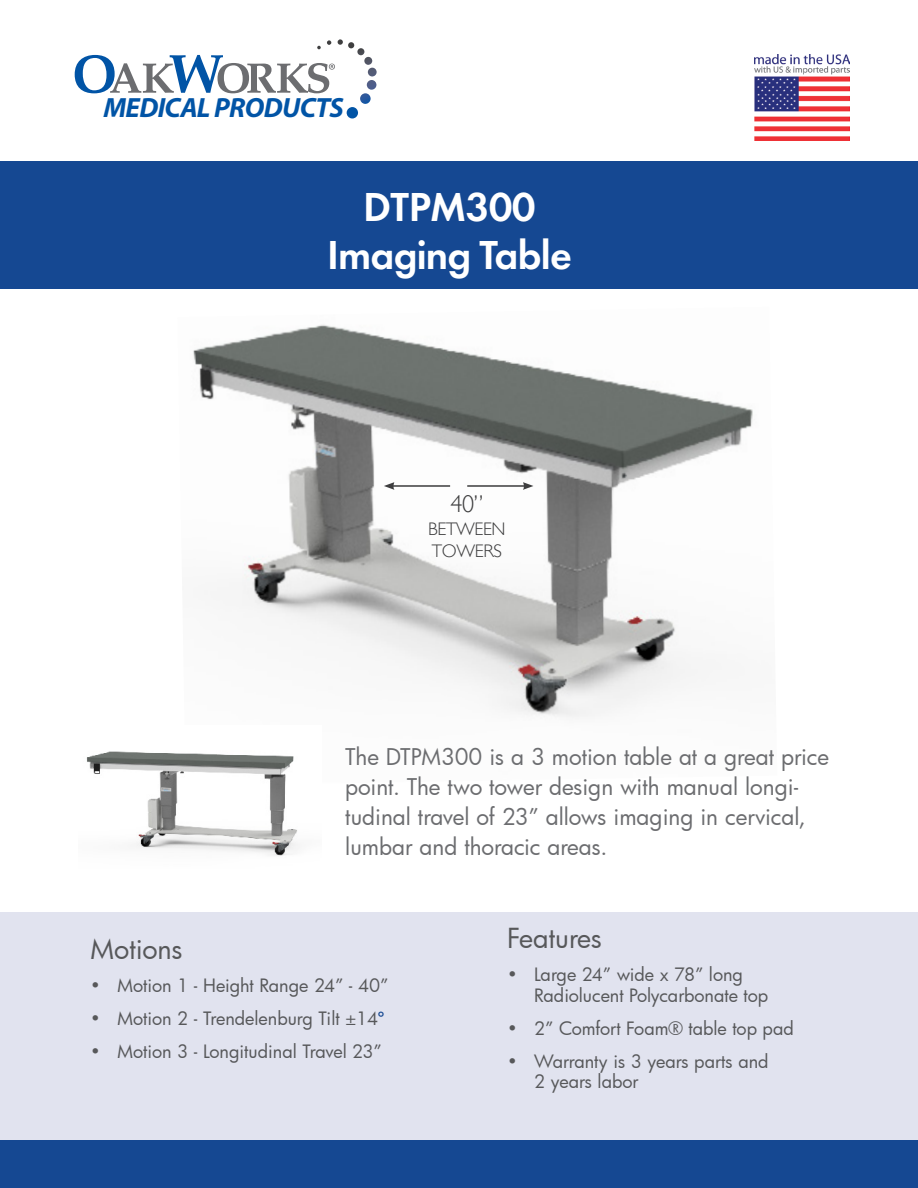
<style>
.page{position:relative;width:918px;height:1188px;background:#fff}
.page>*{position:absolute;margin:0;border:0;box-sizing:border-box;transform-origin:0 0}
.t1{font:600 42px "Futura PT";letter-spacing:-.02em;color:#fff}
.t2{font:italic 700 27.9px "Myriad Pro";letter-spacing:-.025em;color:#0154a6}
.t3{font:27px "Futura";color:#57585a}
.t4{font:300 24.15px "Gill Sans";color:#3e3e3f}
.t5{font:22.5px/30px "Futura";color:#6c6d70}
.t6{font:300 18.15px "Gill Sans";letter-spacing:-.02em;color:#3e3e3f}
.t7{font:18px/21px "Futura";color:#57585a}
.s1{font-size:17.55px}
.s2{font-size:17.55px;color:#154892}
</style>
<div class="page">
<img style="left:193px;top:324px;width:560px;height:394px">
<hr style="left:467px;top:485px;width:58px;height:2px;background:#3e3e3f">
<svg style="left:523px;top:482px;width:10px;height:8px"></svg>
<hr style="left:392px;top:485px;width:58px;height:2px;background:#3e3e3f">
<svg style="left:384px;top:482px;width:10px;height:8px"></svg>
<div style="left:0;top:913px;width:918px;height:275px;background:#e1e3ef"></div>
<div style="left:0;top:161px;width:918px;height:128px;background:#154892"></div>
<svg style="left:75px;top:39px;width:302px;height:80px"></svg>
<div style="left:0;top:1141px;width:918px;height:47px;background:#154892"></div>
<img style="left:86px;top:751px;width:212px;height:105px">
<img style="left:755px;top:54px;width:94px;height:87px">
<p class="t2" style="left:103px;top:90px;width:242px">MEDICAL PRODUCTS</p>
<p class="t1" style="left:363px;top:181px;width:174px">DTPM300</p>
<p class="t1" style="left:327px;top:229px;width:246px">Imaging Table</p>
<p class="t4" style="left:451px;top:490px;width:34px">40”</p>
<p class="t6" style="left:428px;top:518px;width:79px">BETWEEN</p>
<p class="t6" style="left:432px;top:541px;width:72px">TOWERS</p>
<p class="t5" style="left:345px;top:741px;width:485px">The DTPM300 is a 3 motion table at a great price point. The two tower design with manual longi&shy;tudinal travel of 23” allows imaging in cervical, lumbar and thoracic areas.</p>
<p class="t3" style="left:90px;top:931px;width:94px">Motions</p>
<p class="t7" style="left:90px;top:974px;width:300px">• Motion 1 - Height Range 24” - 40”</p>
<p class="t7" style="left:90px;top:1007px;width:296px">• Motion 2 - Trendelenburg Tilt <span class="s1">±</span>14<span class="s2">º</span></p>
<p class="t7" style="left:90px;top:1040px;width:293px">• Motion 3 - Longitudinal Travel 23”</p>
<p class="t3" style="left:507px;top:920px;width:96px">Features</p>
<p class="t7" style="left:534px;top:964px;width:236px;text-indent:-27px">• Large 24” wide x 78” long<br>Radiolucent Polycarbonate top</p>
<p class="t7" style="left:507px;top:1018px;width:288px">• 2” Comfort Foam® table top pad</p>
<p class="t7" style="left:534px;top:1052px;width:236px;line-height:19.5px;text-indent:-27px">• Warranty is 3 years parts and<br>2 years labor</p>
</div>
